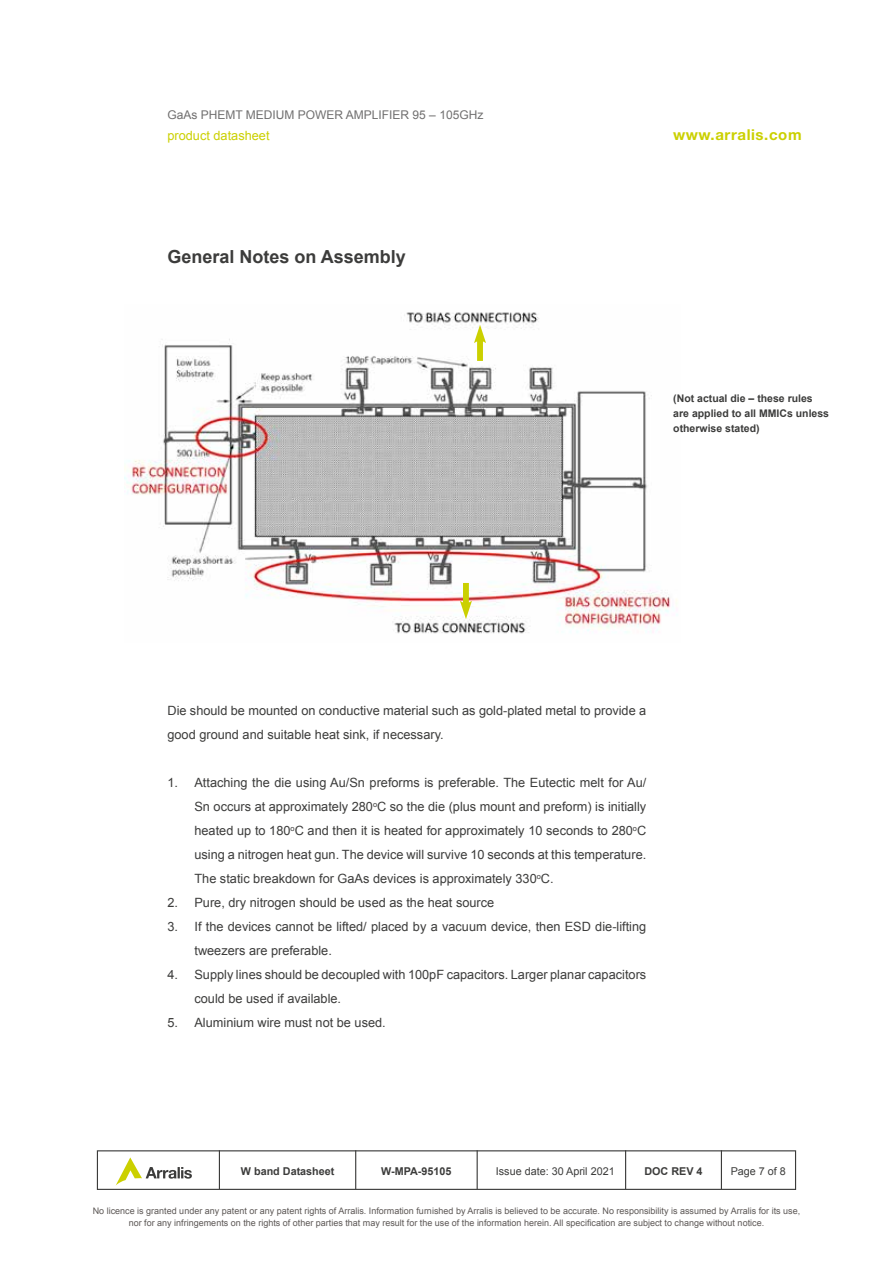
<style>
.page{position:relative;width:893px;height:1263px;background:#fff}
.page>*{position:absolute;margin:0;border:0;box-sizing:border-box;transform-origin:0 0}
.t1{font:700 18px "Arial";color:#3c3c3b}
.t2{font:700 15px "Helvetica Neue";letter-spacing:.04em;color:#cbd000}
.t3{font:12.75px/24px "Arial";color:#3c3c3b}
.t4{font:12.75px "Arial";color:#cbd000}
.t5{font:12px "Arial";color:#706f6f}
.t6{font:700 10.8px "Arial";color:#3c3c3b}
.t7{font:10.8px "Arial";color:#3c3c3b}
.t8{font:700 10.5px/15px "Arial";color:#3c3c3b}
.t9{font:9px/12px "Arial";color:#5d5856;text-align:center}
</style>
<div class="page">
<img style="left:124px;top:312px;width:554px;height:322px">
<svg style="left:460px;top:583px;width:12px;height:36px"></svg>
<svg style="left:474px;top:325px;width:12px;height:36px"></svg>
<div style="left:97px;top:1150px;width:699px;height:40px;border:1px solid #3c3c3b"></div>
<hr style="left:721px;top:1150px;width:1px;height:39px;background:#3c3c3b">
<hr style="left:219px;top:1150px;width:1px;height:39px;background:#3c3c3b">
<svg style="left:116px;top:1157px;width:76px;height:28px"></svg>
<hr style="left:355px;top:1150px;width:1px;height:39px;background:#3c3c3b">
<hr style="left:477px;top:1150px;width:1px;height:39px;background:#3c3c3b">
<hr style="left:625px;top:1150px;width:1px;height:39px;background:#3c3c3b">
<p class="t5" style="left:167px;top:106px;width:317px">GaAs PHEMT MEDIUM POWER AMPLIFIER 95 – 105GHz</p>
<p class="t4" style="left:167px;top:127px;width:104px">product datasheet</p>
<p class="t2" style="left:673px;top:125px;width:130px">www.arralis.com</p>
<h1 class="t1" style="left:167px;top:245px;width:240px">General Notes on Assembly</h1>
<p class="t8" style="left:673px;top:391px;width:157px">(Not actual die – these rules are applied to all MMICs unless otherwise stated)</p>
<p class="t3" style="left:167px;top:699px;width:480px">Die should be mounted on conductive material such as gold-plated metal to provide a good ground and suitable heat sink, if necessary.</p>
<p class="t3" style="left:194px;top:771px;width:453px;text-align:justify;text-indent:-27px">1. Attaching the die using Au/Sn preforms is preferable. The Eutectic melt for Au/ Sn occurs at approximately 280<sup>o</sup>C so the die (plus mount and preform) is initially heated up to 180<sup>o</sup>C and then it is heated for approximately 10 seconds to 280<sup>o</sup>C using a nitrogen heat gun. The device will survive 10 seconds at this temperature.<br>The static breakdown for GaAs devices is approximately 330<sup>o</sup>C.</p>
<p class="t3" style="left:167px;top:891px;width:328px">2. Pure, dry nitrogen should be used as the heat source</p>
<p class="t3" style="left:194px;top:915px;width:453px;text-indent:-27px">3. If the devices cannot be lifted/ placed by a vacuum device, then ESD die-lifting tweezers are preferable.</p>
<p class="t3" style="left:194px;top:963px;width:453px;text-indent:-27px">4. Supply lines should be decoupled with 100pF capacitors. Larger planar capacitors could be used if available.</p>
<p class="t3" style="left:167px;top:1011px;width:220px">5. Aluminium wire must not be used.</p>
<p class="t6" style="left:241px;top:1164px;width:95px">W band Datasheet</p>
<p class="t6" style="left:381px;top:1164px;width:72px">W-MPA-95105</p>
<p class="t7" style="left:496px;top:1164px;width:120px">Issue date: 30 April 2021</p>
<p class="t6" style="left:644px;top:1164px;width:60px">DOC REV 4</p>
<p class="t7" style="left:731px;top:1164px;width:57px">Page 7 of 8</p>
<p class="t9" style="left:93px;top:1205px;width:709px">No licence is granted under any patent or any patent rights of Arralis. Information furnished by Arralis is believed to be accurate. No responsibility is assumed by Arralis for its use, nor for any infringements on the rights of other parties that may result for the use of the information herein. All specification are subject to change without notice.</p>
</div>
